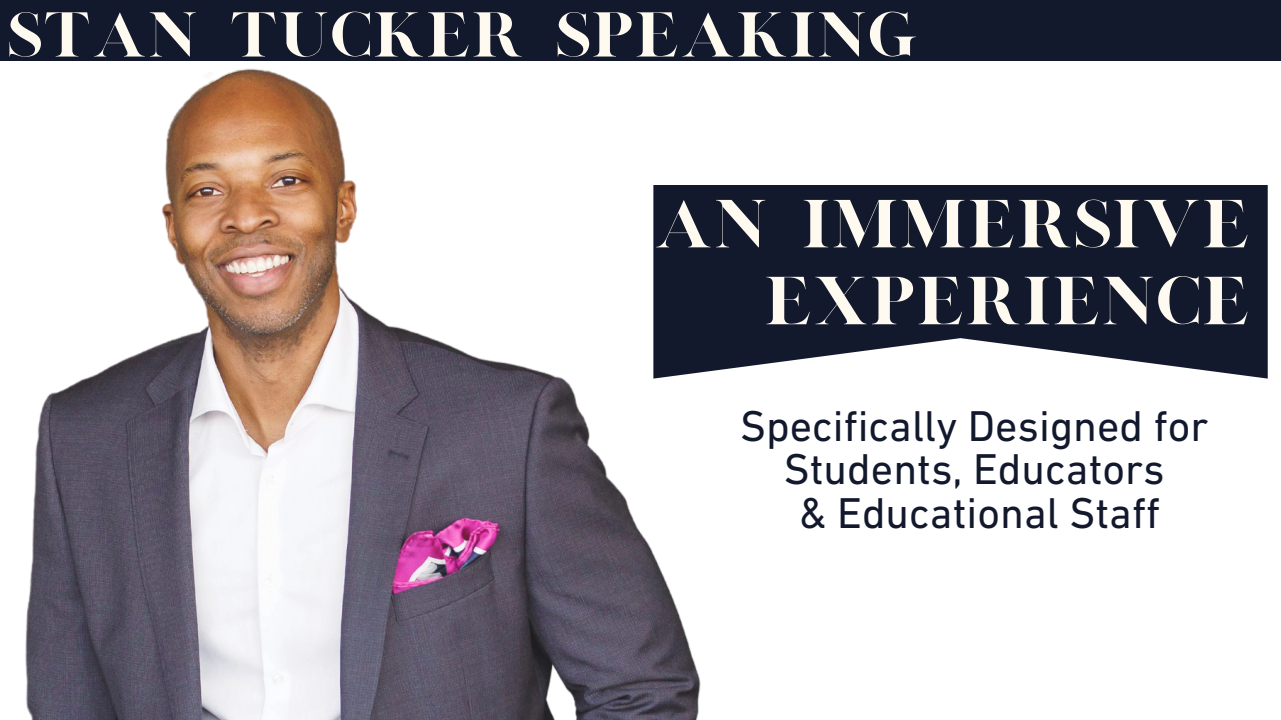
<style>
.page{position:relative;width:1281px;height:720px;background:#fff}
.page>*{position:absolute;margin:0;border:0;box-sizing:border-box;transform-origin:0 0}
.t1{font:55px/76.9px "London";color:#fffaef;text-align:right}
.t2{font:51.25px "London";color:#fffaef}
.t3{font:43.88px "DIN Next LT Pro";color:#13192d}
</style>
<div class="page">
<div style="left:979px;top:0;width:302px;height:61px;background:#13192d"></div>
<svg style="left:979px;top:185px;width:288px;height:193px;background:#292e41"></svg>
<img style="left:0;top:0;width:979px;height:720px">
<p class="t2" style="left:7px;top:0;width:913px">STAN TUCKER SPEAKING</p>
<p class="t1" style="left:653px;top:192px;width:598px">AN IMMERSIVE<br>EXPERIENCE</p>
<p class="t3" style="left:740px;top:408px;width:470px">Specifically Designed for</p>
<p class="t3" style="left:784px;top:452px;width:382px">Students, Educators</p>
<p class="t3" style="left:799px;top:495px;width:362px">&amp; Educational Staff</p>
</div>
